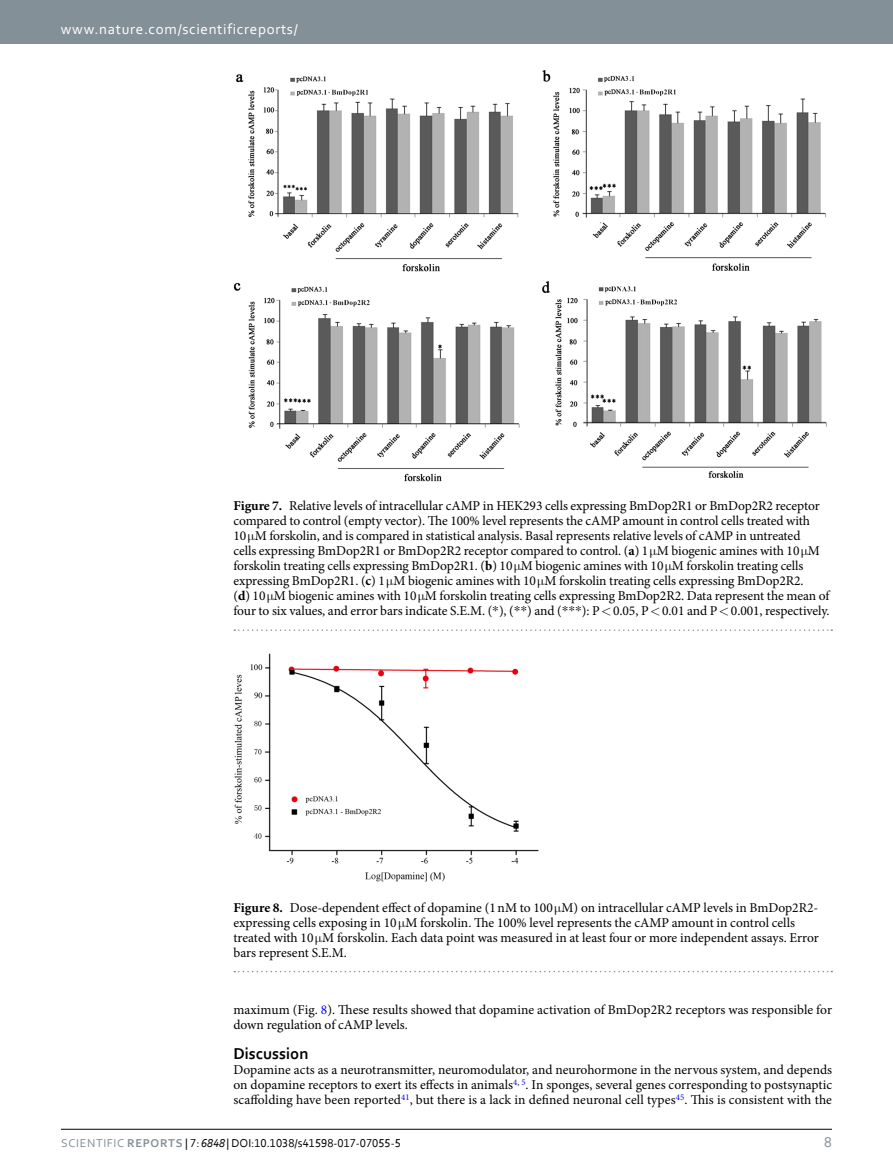
<style>
.page{position:relative;width:893px;height:1174px;background:#fff}
.page>*{position:absolute;margin:0;border:0;box-sizing:border-box;transform-origin:0 0}
.t1{font:700 16.5px "Corbel";color:#000}
.t2{font:15px "Corbel 2";letter-spacing:.045em;color:#fff}
.t3{font:15px "Corbel 2";color:#839097}
.t4{font:13.5px/15px "Minion Pro";letter-spacing:-.005em;color:#000}
.t5{font:12px "Corbel";color:#000}
.s1{font-weight:700}
.s2{font-family:"STIX General"}
.s3{color:#00f}
.s4{font-family:"Corbel 2";color:#839097}
.s5{font-family:"Corbel Bold 2";color:#839097}
.s6{font-style:italic}
</style>
<div class="page">
<div style="left:0;top:0;width:893px;height:43px;background:#839097"></div>
<hr style="left:61px;top:1129px;width:771px;height:1px;background:#000">
<img style="left:233px;top:70px;width:594px;height:412px">
<svg style="left:234px;top:629px;width:598px;height:2px"></svg>
<img style="left:234px;top:653px;width:305px;height:229px">
<svg style="left:234px;top:970px;width:598px;height:2px"></svg>
<p class="t2" style="left:61px;top:19px;width:238px">www.nature.com/scientificreports/</p>
<p class="t4" style="left:233px;top:498px;width:598px"><span class="s1">Figure 7.</span> Relative levels of intracellular cAMP in HEK293 cells expressing BmDop2R1 or BmDop2R2 receptor compared to control (empty vector). The 100% level represents the cAMP amount in control cells treated with<br>10 M forskolin, and is compared in statistical analysis. Basal represents relative levels of cAMP in untreated<br>cells expressing BmDop2R1 or BmDop2R2 receptor compared to control. (<span class="s1">a</span>) 1 M biogenic amines with 10 M forskolin treating cells expressing BmDop2R1. (<span class="s1">b</span>) 10 M biogenic amines with 10 M forskolin treating cells expressing BmDop2R1. (<span class="s1">c</span>) 1 M biogenic amines with 10 M forskolin treating cells expressing BmDop2R2.<br>(<span class="s1">d</span>) 10 M biogenic amines with 10 M forskolin treating cells expressing BmDop2R2. Data represent the mean of four to six values, and error bars indicate S.E.M. (<span class="s2">*</span>), (<span class="s2">**</span>) and (<span class="s2">***</span>): P 0.05, P 0.01 and P 0.001, respectively.</p>
<p class="t4" style="left:233px;top:899px;width:587px"><span class="s1">Figure 8.</span> Dose-dependent effect of dopamine (1nM to 100 M) on intracellular cAMP levels in BmDop2R2- expressing cells exposing in 10 M forskolin. The 100% level represents the cAMP amount in control cells treated with 10 M forskolin. Each data point was measured in at least four or more independent assays. Error bars represent S.E.M.</p>
<p class="t4" style="left:233px;top:1002px;width:600px">maximum (Fig. <span class="s3">8</span>). These results showed that dopamine activation of BmDop2R2 receptors was responsible for down regulation of cAMP levels.</p>
<p class="t1" style="left:233px;top:1043px;width:77px">Discussion</p>
<p class="t4" style="left:233px;top:1062px;width:600px;text-align:justify">Dopamine acts as a neurotransmitter, neuromodulator, and neurohormone in the nervous system, and depends on dopamine receptors to exert its effects in animals<sup>4</sup><sup>,</sup> <sup>5</sup>. In sponges, several genes corresponding to postsynaptic scaffolding have been reported<sup>41</sup>, but there is a lack in defined neuronal cell types<sup>45</sup>. This is consistent with the</p>
<p class="t5" style="left:61px;top:1135px;width:341px"><span class="s4">Scientific</span> <span class="s5">REPORTS</span> | 7: <span class="s6">6848</span>| DOI:10.1038/s41598-017-07055-5</p>
<p class="t3" style="left:824px;top:1132px;width:9px">8</p>
</div>
